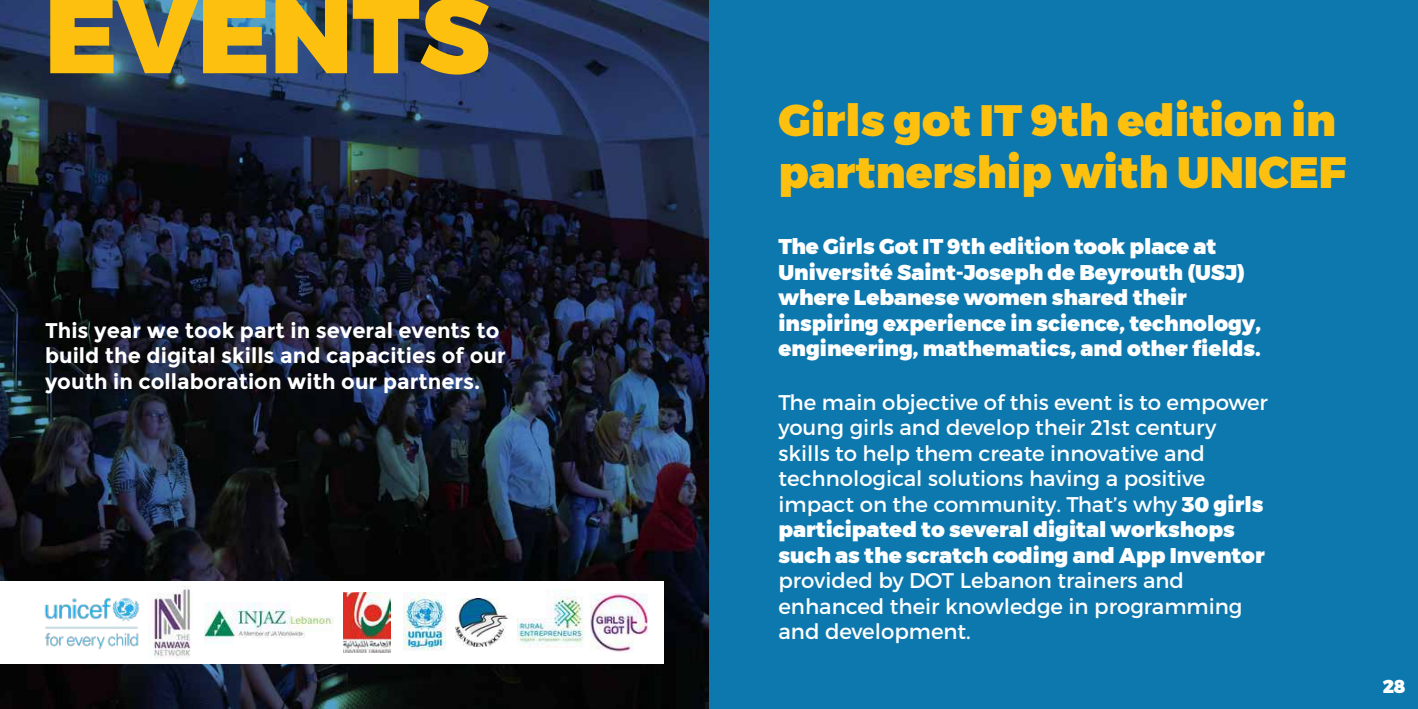
<style>
.page{position:relative;width:1418px;height:709px;background:#fff}
.page>*{position:absolute;margin:0;border:0;box-sizing:border-box;transform-origin:0 0}
.t1{font:900 105px "Montserrat";color:#fec00f}
.t2{font:900 43.88px/52.6px "Montserrat";color:#fec00f}
.t3{font:21.25px/25.5px "Montserrat";color:#fff}
.t4{font:900 21.25px/25.5px "Montserrat";color:#fff}
.t5{font:700 21.25px/25.5px "Montserrat";color:#fff}
.t6{font:900 18.5px "Montserrat";color:#fff}
.s1{font-weight:900}
</style>
<div class="page">
<img style="left:0;top:0;width:709px;height:709px">
<div style="left:0;top:581px;width:664px;height:83px;background:#fff"></div>
<img style="left:590px;top:593px;width:57px;height:59px">
<img style="left:45px;top:597px;width:95px;height:52px">
<img style="left:154px;top:585px;width:37px;height:73px">
<img style="left:205px;top:602px;width:129px;height:41px">
<img style="left:403px;top:592px;width:43px;height:59px">
<img style="left:343px;top:592px;width:47px;height:61px">
<img style="left:517px;top:589px;width:67px;height:59px">
<img style="left:455px;top:599px;width:53px;height:48px">
<div style="left:709px;top:0;width:708px;height:709px;background:#0d78ae"></div>
<h1 class="t1" style="left:45px;top:-50px;width:446px">EVENTS</h1>
<p class="t5" style="left:45px;top:318px;width:462px">This year we took part in several events to build the digital skills and capacities of our youth in collaboration with our partners.</p>
<h2 class="t2" style="left:778px;top:94px;width:569px">Girls got IT 9th edition in partnership with UNICEF</h2>
<p class="t4" style="left:778px;top:234px;width:484px">The Girls Got IT 9th edition took place at Université Saint-Joseph de Beyrouth (USJ) where Lebanese women shared their inspiring experience in science, technology, engineering, mathematics, and other fields.</p>
<p class="t3" style="left:778px;top:389px;width:491px">The main objective of this event is to empower young girls and develop their 21st century skills to help them create innovative and technological solutions having a positive impact on the community. That’s why <span class="s1">30 girls participated to several digital workshops such as the scratch coding and App Inventor</span></p>
<p class="t3" style="left:778px;top:567px;width:465px">provided by DOT Lebanon trainers and enhanced their knowledge in programming and development.</p>
<p class="t6" style="left:1382px;top:671px;width:25px">28</p>
</div>
